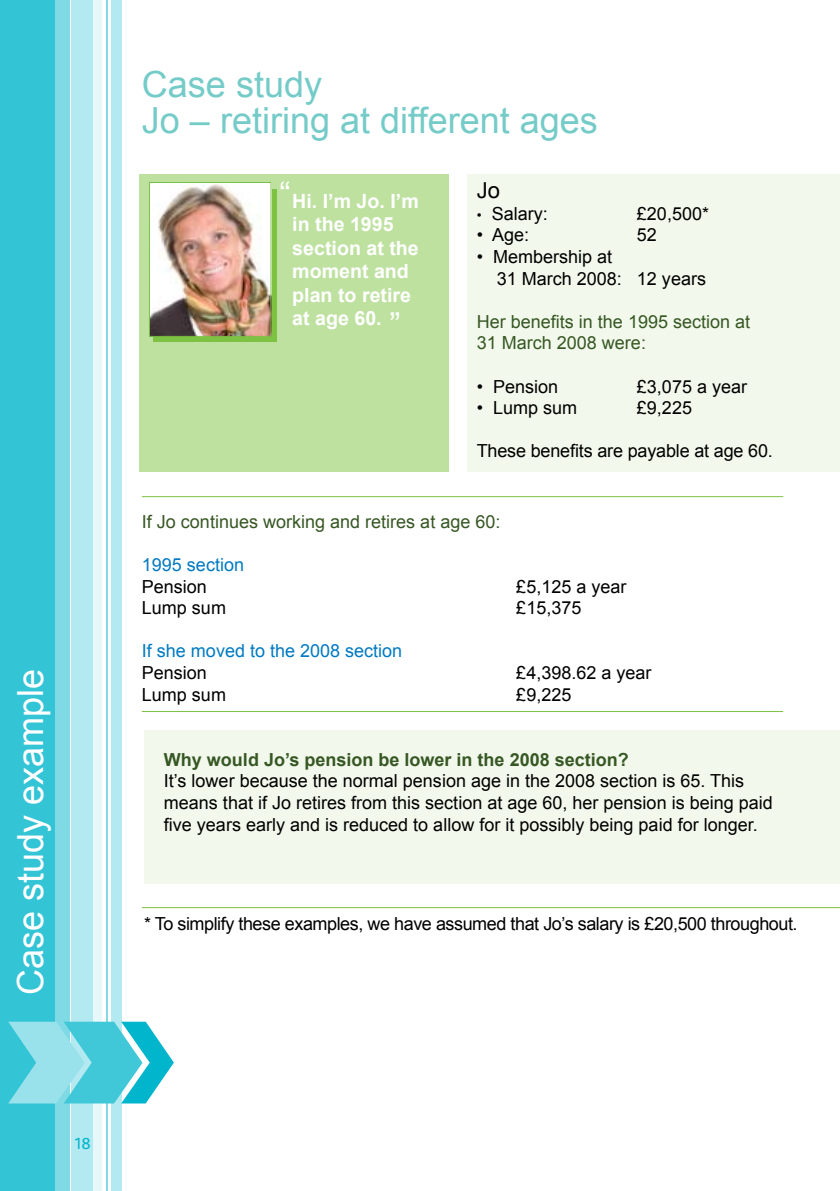
<style>
.page{position:relative;width:840px;height:1191px;background:#fff}
.page>*{position:absolute;margin:0;border:0;box-sizing:border-box;transform-origin:0 0}
.t1{font:36px/36px "Arial";color:#74cbc8}
.t2{font:36px "Arial";color:#fff}
.t3{font:33.6px "Arial";color:#fff}
.t4{font:22px "Arial";color:#000}
.t5{font:700 19.6px/23.6px "Arial";color:#fff}
.t6{font:18px/21.6px "Arial";color:#000}
.t7{font:18px/21.6px "Arial";color:#375724}
.t8{font:18px "Arial";letter-spacing:-.025em;color:#000}
.t9{font:700 18px "Arial";color:#375724}
.t10{font:18px "Arial";color:#007ac2}
.t11{font:16.8px "Bliss 2";color:#00b5cc}
.s1{font-size:14px}
</style>
<div class="page">
<div style="left:0;top:0;width:55px;height:1191px;background:#33c4d6"></div>
<div style="left:55px;top:0;width:15px;height:1191px;background:#80dae6"></div>
<div style="left:71px;top:0;width:26px;height:1191px;background:#b3e9f0"></div>
<div style="left:93px;top:0;width:8px;height:1191px;background:#e6f8fa"></div>
<hr style="left:106px;top:0;width:1px;height:1191px;background:#80dae6">
<div style="left:111px;top:0;width:11px;height:1191px;background:#b3e9f0"></div>
<svg style="left:8px;top:1021px;width:166px;height:82px"></svg>
<div style="left:144px;top:729px;width:695px;height:154px;background:#f2f9ec"></div>
<div style="left:139px;top:175px;width:309px;height:297px;background:#bee1a0"></div>
<div style="left:467px;top:174px;width:372px;height:298px;background:#f2f9ec"></div>
<div style="left:153px;top:189px;width:124px;height:152px;background:#7dc242"></div>
<hr style="left:142px;top:907px;width:697px;height:1px;background:#7dc242">
<hr style="left:142px;top:711px;width:640px;height:1px;background:#7dc242">
<hr style="left:142px;top:496px;width:640px;height:1px;background:#7dc242">
<img style="left:151px;top:184px;width:118px;height:151px">
<div style="left:149px;top:182px;width:122px;height:155px;border:1px solid #7bc143"></div>
<h1 class="t2" style="left:7px;top:995px;width:328px;rotate:-90deg">Case study example</h1>
<h1 class="t1" style="left:142px;top:67px;width:457px">Case study<br>Jo – retiring at different ages</h1>
<h2 class="t3" style="left:279px;top:172px;width:13px">“</h2>
<p class="t5" style="left:292px;top:189px;width:128px">Hi. I’m Jo. I’m in the 1995 section at the moment and plan to retire at age 60.</p>
<h2 class="t3" style="left:389px;top:303px;width:13px">”</h2>
<p class="t4" style="left:476px;top:176px;width:25px">Jo</p>
<p class="t6" style="left:476px;top:203px;width:72px"><span class="s1">•</span> Salary:</p>
<p class="t6" style="left:636px;top:203px;width:74px">£20,500*</p>
<p class="t6" style="left:476px;top:224px;width:54px">• Age:</p>
<p class="t6" style="left:636px;top:224px;width:22px">52</p>
<p class="t6" style="left:496px;top:246px;width:211px;text-indent:-20px">• Membership at<br>31 March 2008: 12 years</p>
<p class="t7" style="left:476px;top:311px;width:275px">Her benefits in the 1995 section at<br>31 March 2008 were:</p>
<p class="t6" style="left:476px;top:376px;width:83px">• Pension</p>
<p class="t6" style="left:636px;top:376px;width:112px">£3,075 a year</p>
<p class="t6" style="left:476px;top:397px;width:102px">• Lump sum</p>
<p class="t6" style="left:636px;top:397px;width:57px">£9,225</p>
<p class="t6" style="left:476px;top:440px;width:297px">These benefits are payable at age 60.</p>
<p class="t7" style="left:142px;top:511px;width:360px">If Jo continues working and retires at age 60:</p>
<p class="t10" style="left:142px;top:553px;width:104px">1995 section</p>
<p class="t6" style="left:142px;top:576px;width:67px">Pension</p>
<p class="t6" style="left:516px;top:576px;width:112px">£5,125 a year</p>
<p class="t6" style="left:142px;top:597px;width:86px">Lump sum</p>
<p class="t6" style="left:516px;top:597px;width:67px">£15,375</p>
<p class="t10" style="left:142px;top:639px;width:262px">If she moved to the 2008 section</p>
<p class="t6" style="left:142px;top:662px;width:67px">Pension</p>
<p class="t6" style="left:516px;top:662px;width:137px">£4,398.62 a year</p>
<p class="t6" style="left:142px;top:684px;width:86px">Lump sum</p>
<p class="t6" style="left:516px;top:684px;width:57px">£9,225</p>
<p class="t9" style="left:164px;top:747px;width:466px">Why would Jo’s pension be lower in the 2008 section?</p>
<p class="t6" style="left:164px;top:770px;width:610px">It’s lower because the normal pension age in the 2008 section is 65. This means that if Jo retires from this section at age 60, her pension is being paid five years early and is reduced to allow for it possibly being paid for longer.</p>
<p class="t8" style="left:144px;top:912px;width:654px">* To simplify these examples, we have assumed that Jo’s salary is £20,500 throughout.</p>
<p class="t11" style="left:74px;top:1132px;width:18px">18</p>
</div>
